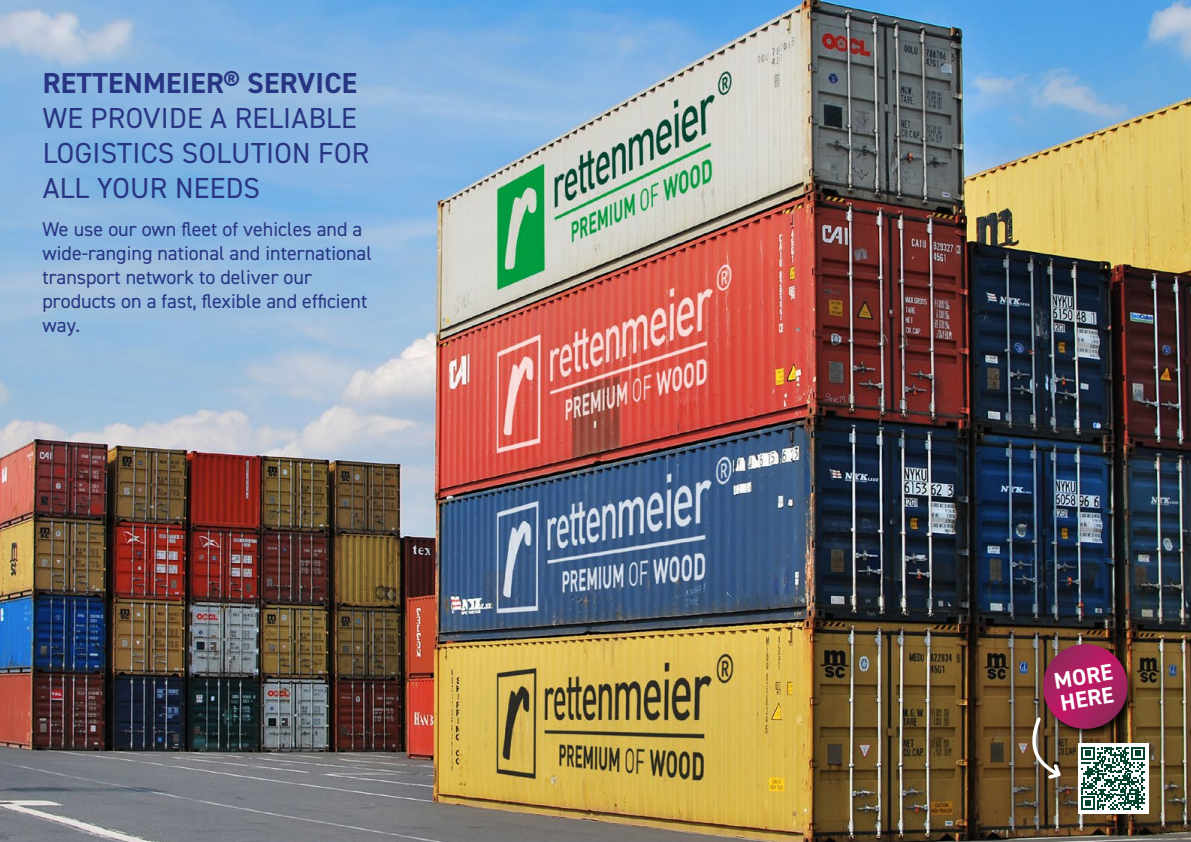
<style>
.page{position:relative;width:1191px;height:842px;background:#fff}
.page>*{position:absolute;margin:0;border:0;box-sizing:border-box;transform-origin:0 0}
.t1{font:29px/34.8px "DIN2014";letter-spacing:.01em;color:#283583}
.t2{font:700 22.8px/22.8px "DIN2014";color:#fff}
.t3{font:20px/24px "DIN2014";color:#283583}
.s1{font-weight:700}
</style>
<div class="page">
<img style="left:0;top:0;width:1191px;height:842px">
<div style="left:1077px;top:743px;width:71px;height:71px;background:#fff"></div>
<img style="left:1026px;top:644px;width:118px;height:166px">
<p class="t1" style="left:43px;top:66px;width:328px"><span class="s1">RETTENMEIER® SERVICE<br></span>WE PROVIDE A RELIABLE<br>LOGISTICS SOLUTION FOR<br>ALL YOUR NEEDS</p>
<p class="t3" style="left:43px;top:217px;width:331px">We use our own fleet of vehicles and a wide-ranging national and international transport network to deliver our products on a fast, flexible and efficient way.</p>
<p class="t2" style="left:1052px;top:669px;width:60px;rotate:-9deg">MORE<br>HERE</p>
</div>
